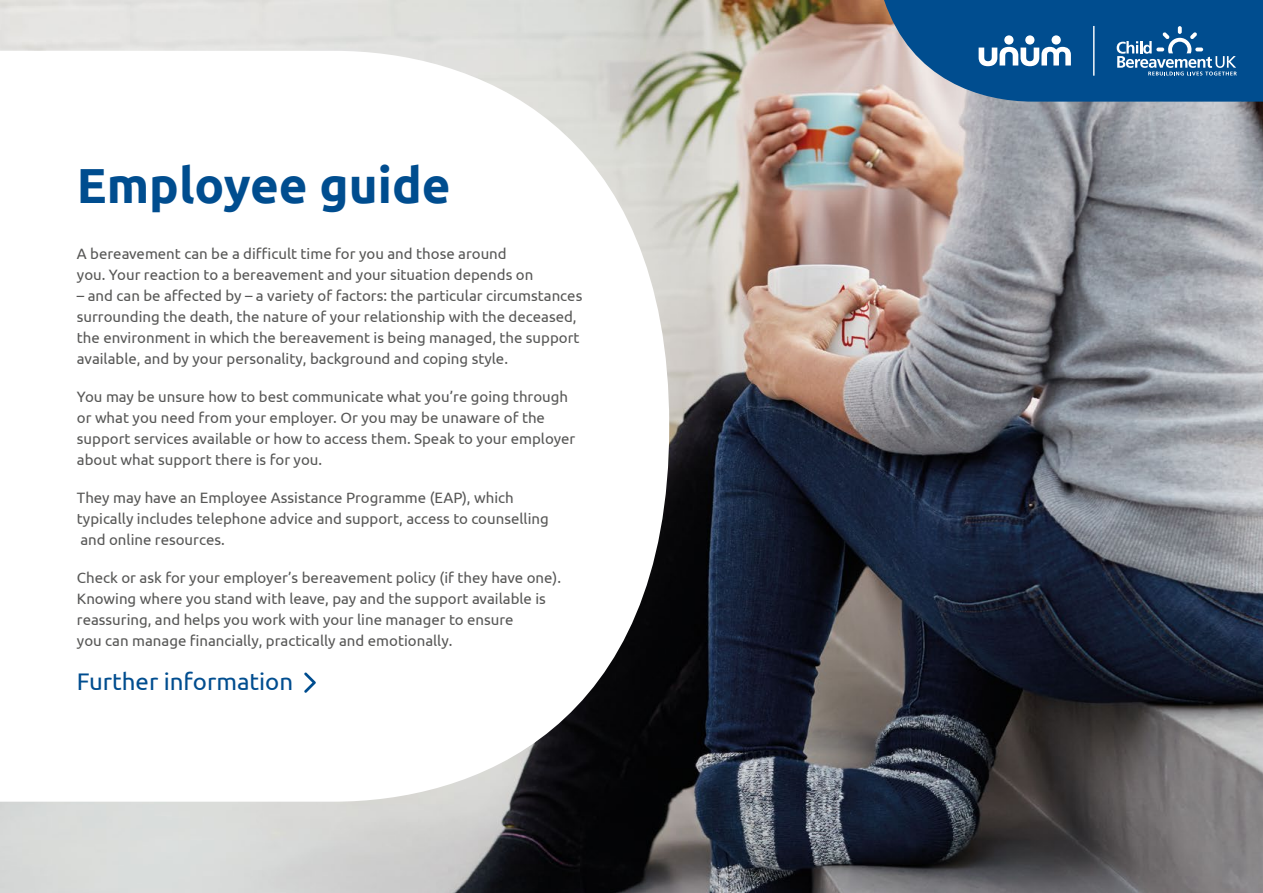
<style>
.page{position:relative;width:1263px;height:893px;background:#fff}
.page>*{position:absolute;margin:0;border:0;box-sizing:border-box;transform-origin:0 0}
.t1{font:700 49.35px "Ubuntu";color:#004d8f}
.t2{font:24px "Ubuntu";color:#004d8f}
.t3{font:15px/21px "Ubuntu";color:#575756}
</style>
<div class="page">
<img style="left:0;top:0;width:1263px;height:893px">
<svg style="left:884px;top:0;width:379px;height:102px"></svg>
<svg style="left:0;top:51px;width:669px;height:751px"></svg>
<svg style="left:304px;top:672px;width:12px;height:21px"></svg>
<h1 class="t1" style="left:77px;top:155px;width:375px">Employee guide</h1>
<p class="t3" style="left:77px;top:242px;width:458px">A bereavement can be a difficult time for you and those around you. Your reaction to a bereavement and your situation depends on</p>
<p class="t3" style="left:77px;top:284px;width:507px">– and can be affected by – a variety of factors: the particular circumstances surrounding the death, the nature of your relationship with the deceased, the environment in which the bereavement is being managed, the support available, and by your personality, background and coping style.</p>
<p class="t3" style="left:77px;top:385px;width:500px">You may be unsure how to best communicate what you’re going through or what you need from your employer. Or you may be unaware of the support services available or how to access them. Speak to your employer about what support there is for you.</p>
<p class="t3" style="left:77px;top:486px;width:473px">They may have an Employee Assistance Programme (EAP), which typically includes telephone advice and support, access to counselling and online resources.</p>
<p class="t3" style="left:77px;top:566px;width:486px">Check or ask for your employer’s bereavement policy (if they have one).<br>Knowing where you stand with leave, pay and the support available is reassuring, and helps you work with your line manager to ensure<br>you can manage financially, practically and emotionally.</p>
<h2 class="t2" style="left:77px;top:667px;width:218px">Further information</h2>
</div>
